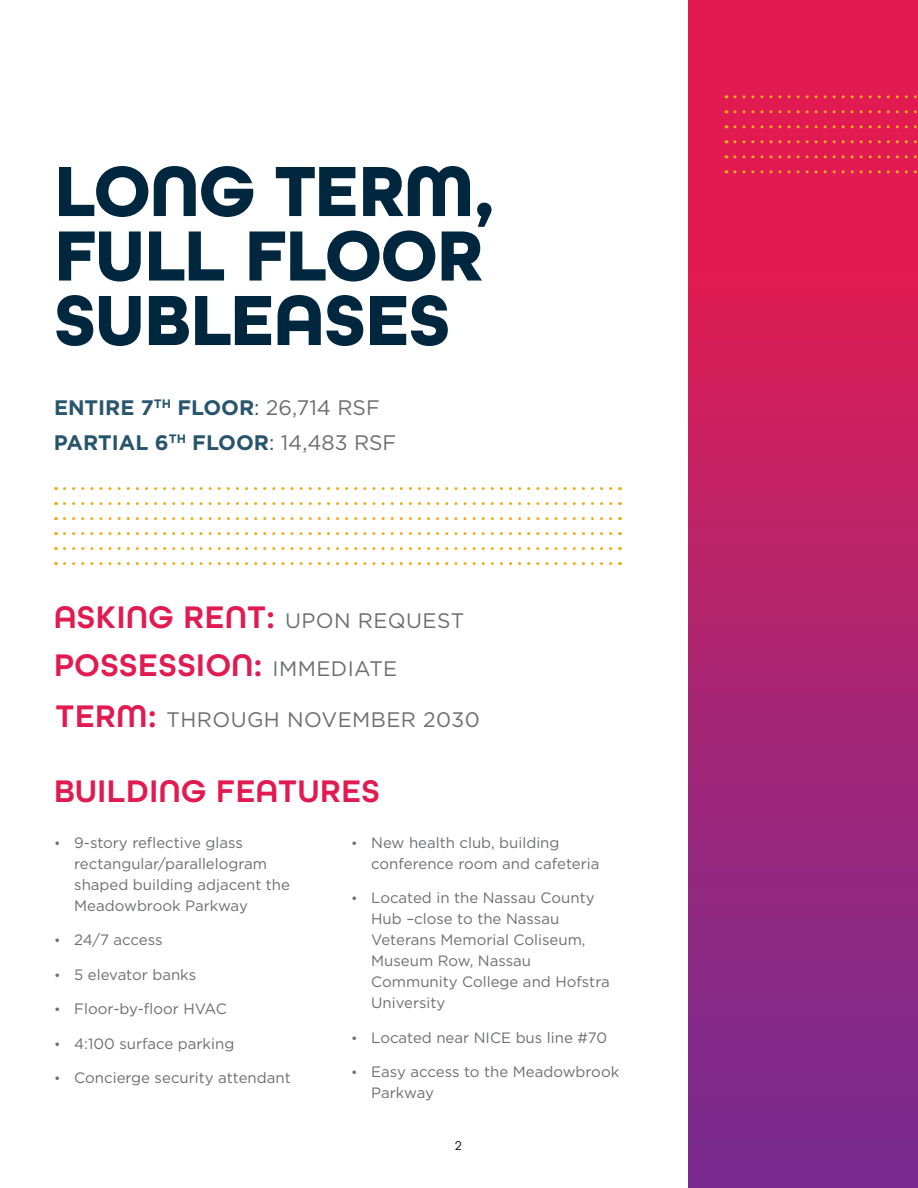
<style>
.page{position:relative;width:918px;height:1188px;background:#fff}
.page>*{position:absolute;margin:0;border:0;box-sizing:border-box;transform-origin:0 0}
.t1{font:700 75px/64.5px "All Round Gothic";letter-spacing:-.015em;color:#00273e}
.t2{font:600 33px/48.3px "All Round Gothic";letter-spacing:.02em;color:#e11b51}
.t3{font:700 21px/34.5px "Gotham";color:#28556c}
.t4{font:21px "Gotham";letter-spacing:.02em;color:#6d6e71}
.t5{font:15px/21px "Gotham";color:#6d6e71}
.t6{font:13.5px "All Round Gothic";color:#000}
.s1{font-weight:400}
.s2{font-weight:400;color:#6d6e71}
.s3{font-family:"Gotham";font-weight:400;font-size:21px;color:#6d6e71}
.s4{font-family:"All Round Gothic";font-weight:600;font-size:33px;color:#e11b51}
.s5{font-size:13.5px}
</style>
<div class="page">
<div style="left:688px;top:0;width:230px;height:1188px;background:linear-gradient(to bottom,#f21a47,#762c91)"></div>
<svg style="left:64px;top:487px;width:557px;height:3px"></svg>
<svg style="left:64px;top:502px;width:557px;height:3px"></svg>
<svg style="left:64px;top:517px;width:557px;height:3px"></svg>
<svg style="left:64px;top:532px;width:557px;height:3px"></svg>
<svg style="left:64px;top:547px;width:557px;height:3px"></svg>
<svg style="left:64px;top:562px;width:557px;height:3px"></svg>
<svg style="left:735px;top:95px;width:183px;height:3px"></svg>
<svg style="left:735px;top:110px;width:183px;height:3px"></svg>
<svg style="left:735px;top:125px;width:183px;height:3px"></svg>
<svg style="left:735px;top:140px;width:183px;height:3px"></svg>
<svg style="left:735px;top:155px;width:183px;height:3px"></svg>
<svg style="left:735px;top:170px;width:183px;height:3px"></svg>
<h1 class="t1" style="left:54px;top:159px;width:442px">LONG TERM,<br>FULL FLOOR<br>SUBLEASES</h1>
<h3 class="t3" style="left:54px;top:391px;width:344px">ENTIRE 7<sup>TH</sup> FLOOR<span class="s1">:</span> <span class="s2">26,714 RSF<br></span>PARTIAL 6<sup>TH</sup> FLOOR<span class="s1">:</span> <span class="s2">14,483 RSF</span></h3>
<h2 class="t2" style="left:54px;top:592px;width:412px">ASKING RENT: <span class="s3">UPON REQUEST<br></span>POSSESSION: <span class="s3">IMMEDIATE</span></h2>
<h3 class="t4" style="left:56px;top:706px;width:426px"><span class="s4">TERM:</span> THROUGH NOVEMBER 2030</h3>
<h2 class="t2" style="left:54px;top:767px;width:327px">BUILDING FEATURES</h2>
<p class="t5" style="left:74px;top:832px;width:217px;text-indent:-20px"><span class="s5">•</span> 9-story reflective glass rectangular/parallelogram shaped building adjacent the<br>Meadowbrook Parkway</p>
<p class="t5" style="left:54px;top:929px;width:110px"><span class="s5">•</span> 24/7 access</p>
<p class="t5" style="left:54px;top:964px;width:144px"><span class="s5">•</span> 5 elevator banks</p>
<p class="t5" style="left:54px;top:998px;width:174px"><span class="s5">•</span> Floor-by-floor HVAC</p>
<p class="t5" style="left:54px;top:1033px;width:182px"><span class="s5">•</span> 4:100 surface parking</p>
<p class="t5" style="left:54px;top:1067px;width:238px"><span class="s5">•</span> Concierge security attendant</p>
<p class="t5" style="left:371px;top:832px;width:230px;text-indent:-20px"><span class="s5">•</span> New health club, building conference room and cafeteria</p>
<p class="t5" style="left:371px;top:887px;width:240px;text-indent:-20px"><span class="s5">•</span> Located in the Nassau County<br>Hub –close to the Nassau<br>Veterans Memorial Coliseum,<br>Museum Row, Nassau<br>Community College and Hofstra<br>University</p>
<p class="t5" style="left:351px;top:1027px;width:258px"><span class="s5">•</span> Located near NICE bus line #70</p>
<p class="t5" style="left:371px;top:1061px;width:249px;text-indent:-20px"><span class="s5">•</span> Easy access to the Meadowbrook<br>Parkway</p>
<p class="t6" style="left:455px;top:1138px;width:8px">2</p>
</div>
